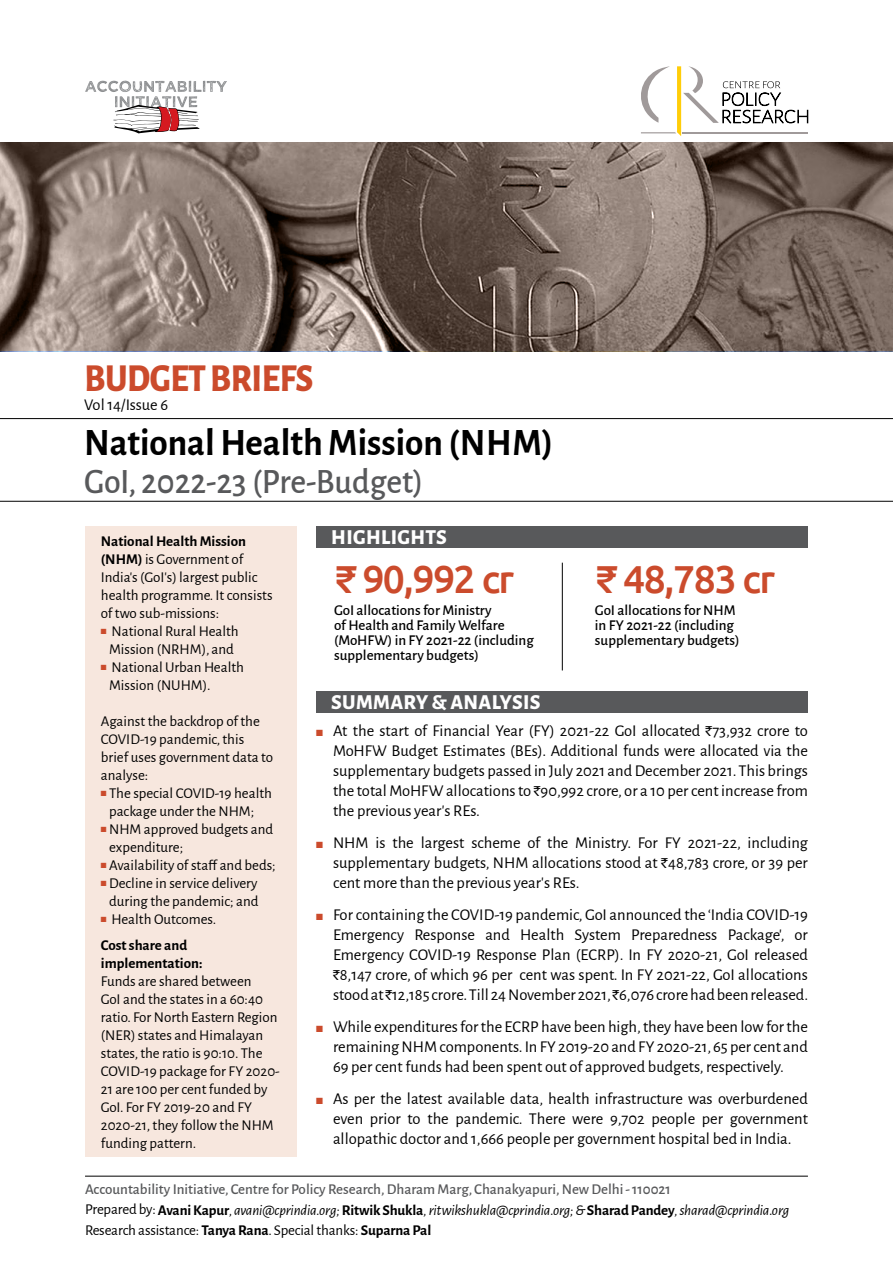
<style>
.page{position:relative;width:893px;height:1263px;background:#fff}
.page>*{position:absolute;margin:0;border:0;box-sizing:border-box;transform-origin:0 0}
.t1{font:700 39px "Alegreya Sans";color:#000;scale:.95 1}
.t2{font:500 39px "Ubuntu";letter-spacing:-.04em;color:#cb4b2c}
.t3{font:800 39px "Alegreya Sans";letter-spacing:-.015em;color:#cb4b2c;scale:.9 1}
.t4{font:500 35.85px "Alegreya Sans";color:#58595b;scale:.95 1}
.t5{font:800 21px "Alegreya Sans";letter-spacing:.015em;color:#fff}
.t6{font:16.5px/19.8px "Alegreya Sans";color:#000;text-align:justify}
.t7{font:16.35px "Alegreya Sans";color:#000}
.t8{font:15px/18px "Alegreya Sans";color:#000}
.t9{font:italic 15px/19.5px "Alegreya Sans";letter-spacing:-.01em;color:#000}
.t10{font:500 15px/15px "Alegreya Sans";color:#000}
.t11{font:500 15px "Alegreya Sans";color:#58595b}
.t12{font:700 15px "Alegreya Sans";color:#000}
.s1{font-weight:700}
.s2{color:#cb4b2c}
.s3{font-family:"Rupee Foradian";font-size:13.5px}
.s4{font-style:normal}
.s5{font-weight:700;font-style:normal}
</style>
<div class="page">
<div style="left:85px;top:527px;width:212px;height:630px;background:#f7e7de"></div>
<div style="left:316px;top:692px;width:492px;height:21px;background:#58595b"></div>
<div style="left:316px;top:526px;width:492px;height:22px;background:#58595b"></div>
<hr style="left:562px;top:563px;width:1px;height:107px;background:#000">
<hr style="left:85px;top:1176px;width:723px;height:1px;background:#000">
<hr style="left:0;top:418px;width:893px;height:1px;background:#000">
<hr style="left:0;top:501px;width:893px;height:1px;background:#000">
<svg style="left:641px;top:66px;width:167px;height:70px"></svg>
<svg style="left:85px;top:81px;width:142px;height:53px"></svg>
<img style="left:0;top:142px;width:893px;height:209px">
<h1 class="t3" style="left:85px;top:348px;width:256px">BUDGET BRIEFS</h1>
<p class="t7" style="left:84px;top:393px;width:85px">Vol 14/Issue 6</p>
<h1 class="t1" style="left:84px;top:413px;width:495px">National Health Mission (NHM)</h1>
<h2 class="t4" style="left:84px;top:457px;width:358px">GoI, 2022-23 (Pre-Budget)</h2>
<p class="t8" style="left:101px;top:531px;width:173px"><span class="s1">National Health Mission (NHM)</span> is Government of<br>India's (GoI’s) largest public health programme. It consists of two sub-missions:</p>
<p class="t8" style="left:101px;top:621px;width:139px;text-align:center"><span class="s2">■</span> National Rural Health<br>Mission (NRHM), and</p>
<p class="t8" style="left:109px;top:657px;width:136px;text-indent:-8px"><span class="s2">■</span> National Urban Health<br>Mission (NUHM).</p>
<p class="t8" style="left:101px;top:711px;width:174px">Against the backdrop of the<br>COVID-19 pandemic, this brief uses government data to analyse:</p>
<p class="t8" style="left:109px;top:783px;width:164px;text-indent:-8px"><span class="s2">■</span> The special COVID-19 health package under the NHM;</p>
<p class="t8" style="left:109px;top:819px;width:166px;text-indent:-8px"><span class="s2">■</span> NHM approved budgets and expenditure;</p>
<p class="t8" style="left:101px;top:855px;width:176px"><span class="s2">■</span> Availability of staff and beds;</p>
<p class="t8" style="left:101px;top:873px;width:159px;text-align:center"><span class="s2">■</span> Decline in service delivery during the pandemic; and</p>
<p class="t8" style="left:101px;top:905px;width:117px;line-height:26.5px"><span class="s2">■</span> Health Outcomes.<br><span class="s1">Cost share and</span></p>
<p class="t12" style="left:101px;top:952px;width:103px">implementation:</p>
<p class="t8" style="left:101px;top:972px;width:180px">Funds are shared between<br>GoI and the states in a 60:40 ratio. For North Eastern Region (NER) states and Himalayan states, the ratio is 90:10. The<br>COVID-19 package for FY 2020-<br>21 are 100 per cent funded by<br>GoI. For FY 2019-20 and FY<br>2020-21, they follow the NHM funding pattern.</p>
<p class="t5" style="left:331px;top:521px;width:117px">HIGHLIGHTS</p>
<h1 class="t2" style="left:334px;top:555px;width:182px">₹ 90,992 cr</h1>
<p class="t10" style="left:334px;top:602px;width:201px">GoI allocations for Ministry<br>of Health and Family Welfare (MoHFW) in FY 2021-22 (including supplementary budgets)</p>
<p class="t5" style="left:331px;top:687px;width:211px">SUMMARY &amp; ANALYSIS</p>
<h1 class="t2" style="left:595px;top:555px;width:182px">₹ 48,783 cr</h1>
<p class="t10" style="left:595px;top:602px;width:146px">GoI allocations for NHM in FY 2021-22 (including supplementary budgets)</p>
<p class="t6" style="left:333px;top:720px;width:476px;text-indent:-17px"><span class="s2">■</span> At the start of Financial Year (FY) 2021-22 GoI allocated <span class="s3">`</span>73,932 crore to MoHFW Budget Estimates (BEs). Additional funds were allocated via the supplementary budgets passed in July 2021 and December 2021. This brings the total MoHFW allocations to <span class="s3">`</span>90,992 crore, or a 10 per cent increase from the previous year’s REs.</p>
<p class="t6" style="left:333px;top:832px;width:476px;text-indent:-17px"><span class="s2">■</span> NHM is the largest scheme of the Ministry. For FY 2021-22, including supplementary budgets, NHM allocations stood at <span class="s3">`</span>48,783 crore, or 39 per cent more than the previous year’s REs.</p>
<p class="t6" style="left:333px;top:904px;width:477px;text-indent:-17px"><span class="s2">■</span> For containing the COVID-19 pandemic, GoI announced the ‘India COVID-19<br>Emergency Response and Health System Preparedness Package', or Emergency COVID-19 Response Plan (ECRP). In FY 2020-21, GoI released <span class="s3">`</span>8,147 crore, of which 96 per cent was spent. In FY 2021-22, GoI allocations stood at <span class="s3">`</span>12,185 crore. Till 24 November 2021, <span class="s3">`</span>6,076 crore had been released.</p>
<p class="t6" style="left:333px;top:1016px;width:476px;text-indent:-17px"><span class="s2">■</span> While expenditures for the ECRP have been high, they have been low for the remaining NHM components. In FY 2019-20 and FY 2020-21, 65 per cent and 69 per cent funds had been spent out of approved budgets, respectively.</p>
<p class="t6" style="left:333px;top:1088px;width:476px;text-indent:-17px"><span class="s2">■</span> As per the latest available data, health infrastructure was overburdened even prior to the pandemic. There were 9,702 people per government allopathic doctor and 1,666 people per government hospital bed in India.</p>
<p class="t11" style="left:85px;top:1179px;width:587px">Accountability Initiative, Centre for Policy Research, Dharam Marg, Chanakyapuri, New Delhi - 110021</p>
<p class="t9" style="left:85px;top:1200px;width:706px"><span class="s4">Prepared by:</span><span class="s5">Avani Kapur</span>, avani@cprindia.org; <span class="s5">Ritwik Shukla</span>,ritwikshukla@cprindia.org; &amp; <span class="s5">Sharad Pandey</span>, sharad@cprindia.org<br><span class="s4">Research assistance:</span> <span class="s5">Tanya Rana</span><span class="s4">. Special thanks:</span> <span class="s5">Suparna Pal</span></p>
</div>
